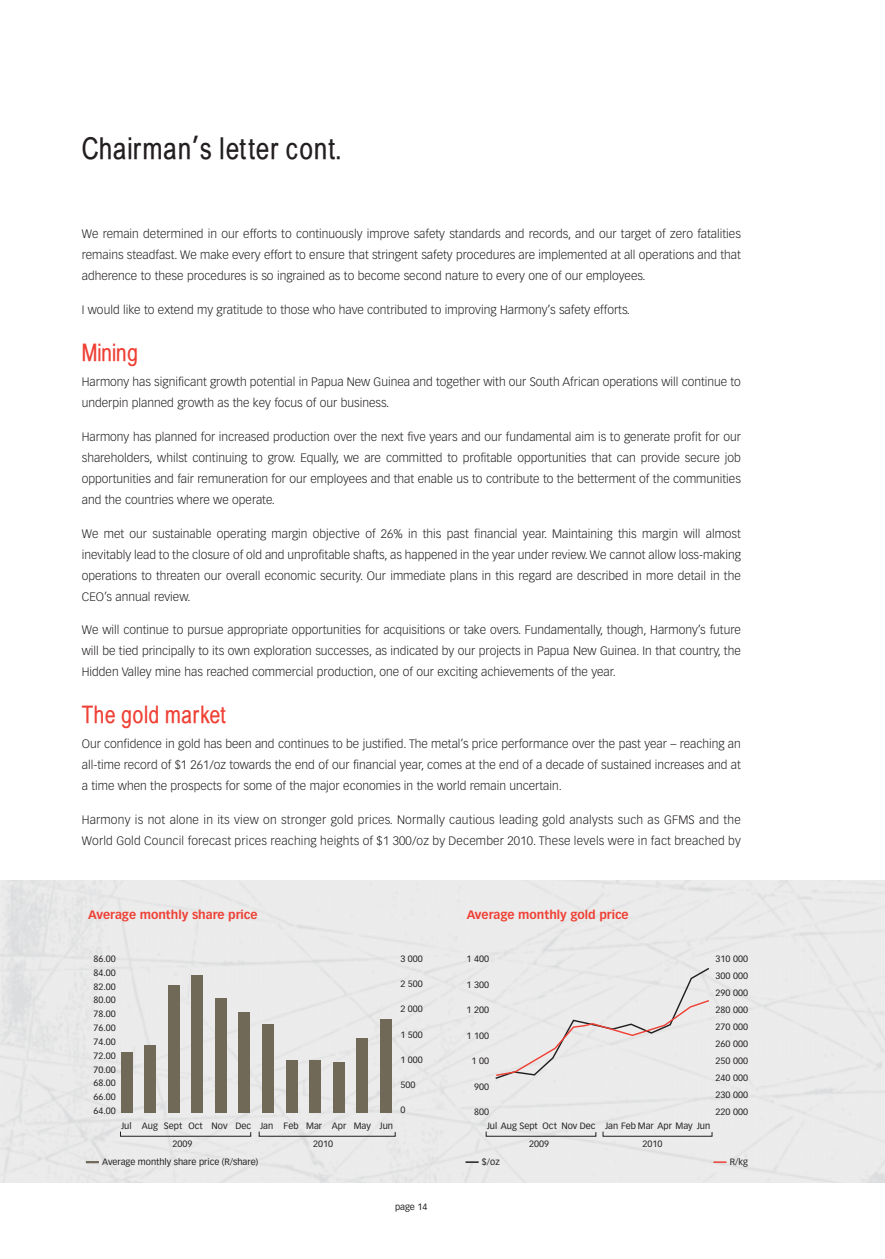
<style>
.page{position:relative;width:885px;height:1259px;background:#fff}
.page>*{position:absolute;margin:0;border:0;box-sizing:border-box;transform-origin:0 0}
.t1{font:30px "Babel Sans";letter-spacing:.045em;color:#231f20}
.t2{font:24px "Babel Sans";letter-spacing:.025em;color:#ef4035}
.t3{font:300 12px/21px "Vectora LH";color:#231f20;text-align:justify}
.t4{font:700 12px "Vectora LH";color:#ef4035}
.t5{font:9px/13.8px "Vectora LH";color:#231f20;text-align:justify}
.s1{font-family:"Vectora LH"}
</style>
<div class="page">
<div style="left:0;top:880px;width:885px;height:302px;background:#ebebeb"></div>
<div style="left:215px;top:998px;width:12px;height:114px;background:#716957"></div>
<div style="left:191px;top:975px;width:12px;height:137px;background:#716957"></div>
<div style="left:168px;top:985px;width:12px;height:127px;background:#716957"></div>
<div style="left:144px;top:1045px;width:12px;height:67px;background:#716957"></div>
<div style="left:121px;top:1052px;width:12px;height:60px;background:#716957"></div>
<div style="left:238px;top:1011px;width:12px;height:101px;background:#716957"></div>
<div style="left:262px;top:1024px;width:12px;height:88px;background:#716957"></div>
<div style="left:286px;top:1059px;width:12px;height:53px;background:#716957"></div>
<div style="left:309px;top:1059px;width:12px;height:53px;background:#716957"></div>
<div style="left:333px;top:1062px;width:12px;height:50px;background:#716957"></div>
<div style="left:356px;top:1037px;width:12px;height:75px;background:#716957"></div>
<div style="left:380px;top:1018px;width:12px;height:94px;background:#716957"></div>
<svg style="left:86px;top:1161px;width:13px;height:2px"></svg>
<svg style="left:120px;top:1130px;width:131px;height:7px"></svg>
<svg style="left:258px;top:1130px;width:138px;height:7px"></svg>
<div style="left:494px;top:966px;width:217px;height:114px;background:#ebebeb"></div>
<svg style="left:485px;top:1130px;width:228px;height:7px;background:#cccbcb"></svg>
<svg style="left:466px;top:1161px;width:13px;height:1px"></svg>
<svg style="left:713px;top:1161px;width:14px;height:1px"></svg>
<h1 class="t1" style="left:82px;top:137px;width:261px">Chairman<span class="s1">’</span>s letter cont.</h1>
<p class="t3" style="left:82px;top:224px;width:661px">We remain determined in our efforts to continuously improve safety standards and records, and our target of zero fatalities remains steadfast. We make every effort to ensure that stringent safety procedures are implemented at all operations and that adherence to these procedures is so ingrained as to become second nature to every one of our employees.</p>
<p class="t3" style="left:82px;top:300px;width:550px">I would like to extend my gratitude to those who have contributed to improving Harmony’s safety efforts.</p>
<h2 class="t2" style="left:82px;top:343px;width:58px">Mining</h2>
<p class="t3" style="left:82px;top:372px;width:661px">Harmony has significant growth potential in Papua New Guinea and together with our South African operations will continue to underpin planned growth as the key focus of our business.</p>
<p class="t3" style="left:82px;top:427px;width:661px">Harmony has planned for increased production over the next five years and our fundamental aim is to generate profit for our shareholders, whilst continuing to grow. Equally, we are committed to profitable opportunities that can provide secure job opportunities and fair remuneration for our employees and that enable us to contribute to the betterment of the communities and the countries where we operate.</p>
<p class="t3" style="left:82px;top:523px;width:661px">We met our sustainable operating margin objective of 26% in this past financial year. Maintaining this margin will almost inevitably lead to the closure of old and unprofitable shafts, as happened in the year under review. We cannot allow loss-making operations to threaten our overall economic security. Our immediate plans in this regard are described in more detail in the CEO’s annual review.</p>
<p class="t3" style="left:82px;top:620px;width:661px">We will continue to pursue appropriate opportunities for acquisitions or take overs. Fundamentally, though, Harmony’s future will be tied principally to its own exploration successes, as indicated by our projects in Papua New Guinea. In that country, the Hidden Valley mine has reached commercial production, one of our exciting achievements of the year.</p>
<h2 class="t2" style="left:82px;top:705px;width:145px">The gold market</h2>
<p class="t3" style="left:82px;top:734px;width:661px">Our confidence in gold has been and continues to be justified. The metal’s price performance over the past year – reaching an all-time record of $1 261/oz towards the end of our financial year, comes at the end of a decade of sustained increases and at a time when the prospects for some of the major economies in the world remain uncertain.</p>
<p class="t3" style="left:82px;top:810px;width:661px">Harmony is not alone in its view on stronger gold prices. Normally cautious leading gold analysts such as GFMS and the<br>World Gold Council forecast prices reaching heights of $1 300/oz by December 2010. These levels were in fact breached by</p>
<p class="t4" style="left:88px;top:910px;width:171px">Average monthly share price</p>
<p class="t4" style="left:467px;top:910px;width:164px">Average monthly gold price</p>
<p class="t5" style="left:93px;top:952px;width:24px">86.00<br>84.00<br>82.00<br>80.00<br>78.00<br>76.00<br>74.00<br>72.00<br>70.00<br>68.00<br>66.00<br>64.00</p>
<p class="t5" style="left:400px;top:952px;width:24px">3 000</p>
<p class="t5" style="left:400px;top:977px;width:24px">2 500</p>
<p class="t5" style="left:400px;top:1003px;width:24px">2 000</p>
<p class="t5" style="left:400px;top:1028px;width:24px">1 500</p>
<p class="t5" style="left:400px;top:1053px;width:24px">1 000</p>
<p class="t5" style="left:400px;top:1078px;width:17px">500</p>
<p class="t5" style="left:400px;top:1103px;width:7px">0</p>
<p class="t5" style="left:467px;top:952px;width:24px">1 400</p>
<p class="t5" style="left:467px;top:978px;width:24px">1 300</p>
<p class="t5" style="left:467px;top:1003px;width:24px">1 200</p>
<p class="t5" style="left:467px;top:1029px;width:24px">1 100</p>
<p class="t5" style="left:472px;top:1054px;width:19px">1 00</p>
<p class="t5" style="left:474px;top:1080px;width:17px">900</p>
<p class="t5" style="left:474px;top:1105px;width:17px">800</p>
<p class="t5" style="left:716px;top:951px;width:34px;line-height:17px">310 000<br>300 000<br>290 000<br>280 000<br>270 000<br>260 000<br>250 000<br>240 000<br>230 000<br>220 000</p>
<p class="t5" style="left:121px;top:1119px;width:12px">Jul</p>
<p class="t5" style="left:102px;top:1155px;width:157px">Average monthly share price (R/share)</p>
<p class="t5" style="left:173px;top:1117px;width:222px;line-height:18px;text-indent:-31px">Aug Sept Oct Nov Dec Jan Feb Mar Apr May Jun<br>2009</p>
<p class="t5" style="left:313px;top:1137px;width:22px">2010</p>
<p class="t5" style="left:529px;top:1117px;width:183px;line-height:18px;text-indent:-42px">Jul Aug Sept Oct Nov Dec Jan Feb Mar Apr May Jun<br>2009</p>
<p class="t5" style="left:642px;top:1137px;width:22px">2010</p>
<p class="t5" style="left:482px;top:1155px;width:19px">$/oz</p>
<p class="t5" style="left:730px;top:1155px;width:20px">R/kg</p>
<p class="t5" style="left:395px;top:1200px;width:34px">page 14</p>
</div>
